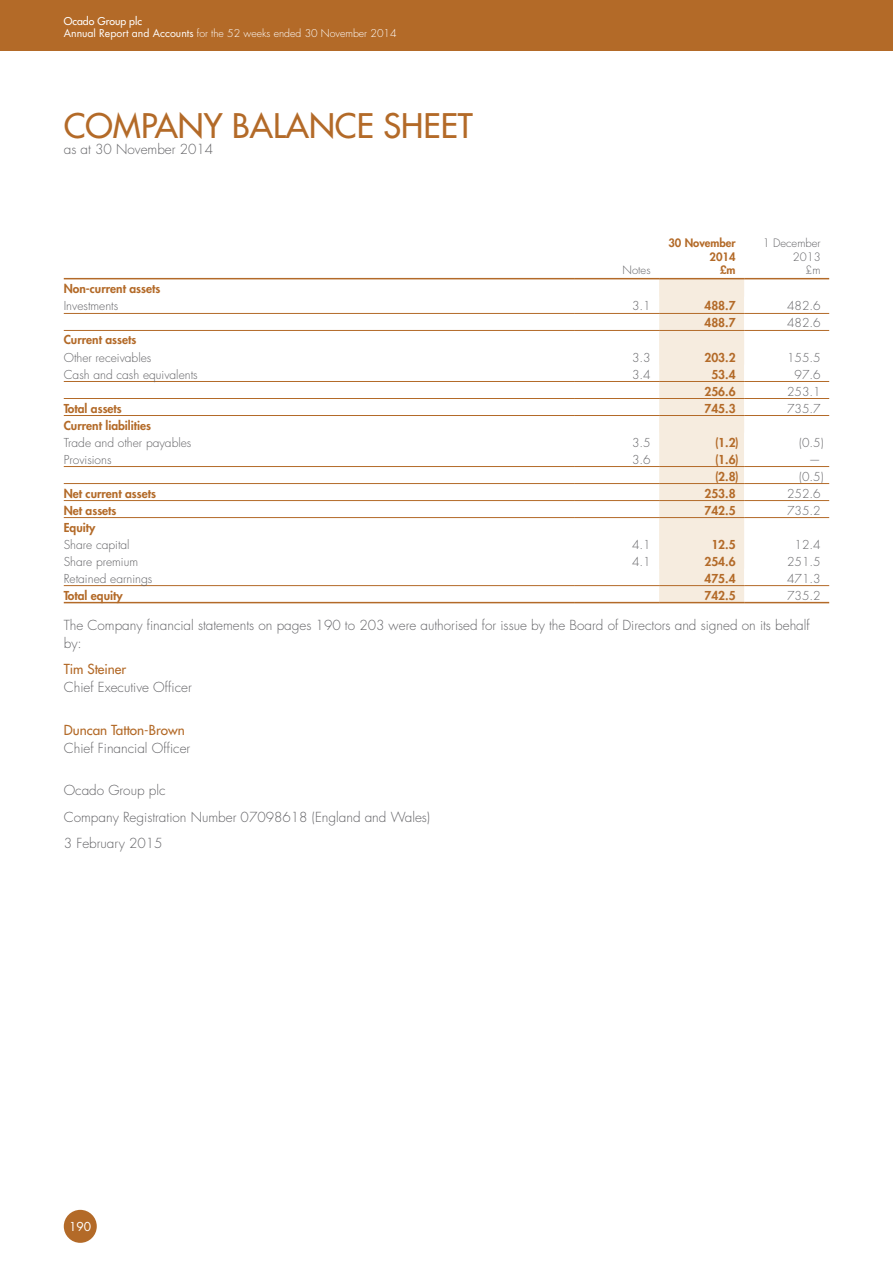
<style>
.page{position:relative;width:893px;height:1263px;background:#fff}
.page>*{position:absolute;margin:0;border:0;box-sizing:border-box;transform-origin:0 0}
.Financial-headingLev{font:500 33px "Futura Std";color:#b36a28}
.Financial-body{font:300 13.5px/18px "Futura Std";color:#636366}
.Financial-strapline{font:300 13.5px "Futura Std";color:#636366}
.TablePlainText{font:300 12px "Futura Std";color:#636366}
.TablePlainText-2{font:800 12px "Futura Std";color:#b36a28}
.TableDefault{font:300 12px "Futura Std";color:#636366}
.TableDefault-2{font:800 12px "Futura Std";color:#b36a28}
.t1{font:12px "Futura Std";color:#fff}
.TableHeader{font:300 11.25px/13.5px "Futura Std";color:#636366;text-align:right}
.TableHeader-2{font:800 11.25px/13.5px "Futura Std";color:#b36a28;text-align:right}
.t2{font:300 10.5px/12px "Futura Std";color:#fff}
.s1{font-weight:500}
.s2{font-weight:400}
.s3{font-weight:500;color:#b36a28}
</style>
<div class="page">
<div style="left:64px;top:1210px;width:33px;height:33px;background:#b36a28;border-radius:50%"></div>
<div style="left:0;top:0;width:893px;height:51px;background:#b36a28"></div>
<svg style="left:659px;top:279px;width:85px;height:323px"></svg>
<svg style="left:574px;top:296px;width:255px;height:289px"></svg>
<hr style="left:64px;top:278px;width:510px;height:1px;background:#b36a28">
<hr style="left:574px;top:278px;width:85px;height:1px;background:#b36a28">
<hr style="left:659px;top:278px;width:85px;height:1px;background:#b36a28">
<hr style="left:744px;top:278px;width:85px;height:1px;background:#b36a28">
<hr style="left:64px;top:313px;width:510px;height:1px;background:#b36a28">
<hr style="left:574px;top:313px;width:85px;height:1px;background:#b36a28">
<hr style="left:64px;top:602px;width:510px;height:1px;background:#b36a28">
<hr style="left:659px;top:313px;width:85px;height:1px;background:#b36a28">
<hr style="left:574px;top:602px;width:85px;height:1px;background:#b36a28">
<hr style="left:744px;top:313px;width:85px;height:1px;background:#b36a28">
<hr style="left:659px;top:602px;width:85px;height:1px;background:#b36a28">
<hr style="left:744px;top:602px;width:85px;height:1px;background:#b36a28">
<hr style="left:64px;top:585px;width:510px;height:1px;background:#b36a28">
<hr style="left:574px;top:585px;width:85px;height:1px;background:#b36a28">
<hr style="left:659px;top:585px;width:85px;height:1px;background:#b36a28">
<hr style="left:744px;top:585px;width:85px;height:1px;background:#b36a28">
<hr style="left:64px;top:517px;width:510px;height:1px;background:#b36a28">
<hr style="left:574px;top:517px;width:85px;height:1px;background:#b36a28">
<hr style="left:659px;top:517px;width:85px;height:1px;background:#b36a28">
<hr style="left:744px;top:517px;width:85px;height:1px;background:#b36a28">
<hr style="left:64px;top:415px;width:510px;height:1px;background:#b36a28">
<hr style="left:574px;top:415px;width:85px;height:1px;background:#b36a28">
<hr style="left:659px;top:415px;width:85px;height:1px;background:#b36a28">
<hr style="left:64px;top:381px;width:510px;height:1px;background:#b36a28">
<hr style="left:744px;top:415px;width:85px;height:1px;background:#b36a28">
<hr style="left:64px;top:330px;width:510px;height:1px;background:#b36a28">
<hr style="left:574px;top:381px;width:85px;height:1px;background:#b36a28">
<hr style="left:574px;top:330px;width:85px;height:1px;background:#b36a28">
<hr style="left:659px;top:381px;width:85px;height:1px;background:#b36a28">
<hr style="left:659px;top:330px;width:85px;height:1px;background:#b36a28">
<hr style="left:744px;top:381px;width:85px;height:1px;background:#b36a28">
<hr style="left:744px;top:330px;width:85px;height:1px;background:#b36a28">
<hr style="left:64px;top:398px;width:510px;height:1px;background:#b36a28">
<hr style="left:574px;top:398px;width:85px;height:1px;background:#b36a28">
<hr style="left:659px;top:398px;width:85px;height:1px;background:#b36a28">
<hr style="left:744px;top:398px;width:85px;height:1px;background:#b36a28">
<hr style="left:64px;top:466px;width:510px;height:1px;background:#b36a28">
<hr style="left:574px;top:466px;width:85px;height:1px;background:#b36a28">
<hr style="left:659px;top:466px;width:85px;height:1px;background:#b36a28">
<hr style="left:744px;top:466px;width:85px;height:1px;background:#b36a28">
<hr style="left:64px;top:483px;width:510px;height:1px;background:#b36a28">
<hr style="left:574px;top:483px;width:85px;height:1px;background:#b36a28">
<hr style="left:659px;top:483px;width:85px;height:1px;background:#b36a28">
<hr style="left:744px;top:483px;width:85px;height:1px;background:#b36a28">
<hr style="left:64px;top:500px;width:510px;height:1px;background:#b36a28">
<hr style="left:574px;top:500px;width:85px;height:1px;background:#b36a28">
<hr style="left:659px;top:500px;width:85px;height:1px;background:#b36a28">
<hr style="left:744px;top:500px;width:85px;height:1px;background:#b36a28">
<p class="t2" style="left:64px;top:16px;width:334px"><span class="s1">Ocado Group plc<br></span><span class="s2">Annual Report and Accounts</span> for the 52 weeks ended 30 November 2014</p>
<p class="Financial-headingLev" style="left:64px;top:105px;width:411px">COMPANY BALANCE SHEET</p>
<p class="Financial-strapline" style="left:64px;top:141px;width:151px">as at 30 November 2014</p>
<p class="TableHeader" style="left:623px;top:264px;width:29px">Notes</p>
<p class="TableHeader-2" style="left:668px;top:236px;width:69px">30 November<br>2014</p>
<p class="TableHeader-2" style="left:720px;top:263px;width:17px">£m</p>
<p class="TableHeader" style="left:763px;top:237px;width:59px">1 December<br>2013</p>
<p class="TableHeader" style="left:805px;top:264px;width:17px">£m</p>
<p class="TablePlainText-2" style="left:64px;top:281px;width:98px">Non-current assets</p>
<p class="TablePlainText" style="left:64px;top:299px;width:56px">Investments</p>
<p class="TableDefault" style="left:632px;top:299px;width:20px">3.1</p>
<p class="TableDefault-2" style="left:704px;top:298px;width:33px">488.7</p>
<p class="TableDefault" style="left:787px;top:299px;width:35px">482.6</p>
<p class="TableDefault-2" style="left:704px;top:315px;width:33px">488.7</p>
<p class="TableDefault" style="left:787px;top:316px;width:35px">482.6</p>
<p class="TablePlainText-2" style="left:64px;top:332px;width:74px">Current assets</p>
<p class="TablePlainText" style="left:64px;top:350px;width:89px">Other receivables</p>
<p class="TableDefault" style="left:632px;top:350px;width:20px">3.3</p>
<p class="TableDefault-2" style="left:704px;top:349px;width:33px">203.2</p>
<p class="TableDefault" style="left:787px;top:350px;width:35px">155.5</p>
<p class="TablePlainText" style="left:64px;top:367px;width:135px">Cash and cash equivalents</p>
<p class="TableDefault" style="left:632px;top:367px;width:20px">3.4</p>
<p class="TableDefault-2" style="left:711px;top:366px;width:26px">53.4</p>
<p class="TableDefault" style="left:795px;top:367px;width:28px">97.6</p>
<p class="TableDefault-2" style="left:704px;top:383px;width:33px">256.6</p>
<p class="TableDefault" style="left:787px;top:384px;width:35px">253.1</p>
<p class="TablePlainText-2" style="left:64px;top:400px;width:60px">Total assets</p>
<p class="TableDefault-2" style="left:704px;top:400px;width:33px">745.3</p>
<p class="TableDefault" style="left:787px;top:401px;width:35px">735.7</p>
<p class="TablePlainText-2" style="left:64px;top:417px;width:89px">Current liabilities</p>
<p class="TablePlainText" style="left:64px;top:435px;width:129px">Trade and other payables</p>
<p class="TableDefault" style="left:632px;top:435px;width:20px">3.5</p>
<p class="TableDefault-2" style="left:715px;top:434px;width:25px">(1.2)</p>
<p class="TableDefault" style="left:799px;top:435px;width:26px">(0.5)</p>
<p class="TablePlainText" style="left:64px;top:452px;width:49px">Provisions</p>
<p class="TableDefault" style="left:632px;top:452px;width:20px">3.6</p>
<p class="TableDefault-2" style="left:715px;top:451px;width:25px">(1.6)</p>
<p class="TableDefault" style="left:809px;top:452px;width:13px">—</p>
<p class="TableDefault-2" style="left:715px;top:468px;width:25px">(2.8)</p>
<p class="TableDefault" style="left:799px;top:469px;width:26px">(0.5)</p>
<p class="TablePlainText-2" style="left:64px;top:485px;width:94px">Net current assets</p>
<p class="TableDefault-2" style="left:704px;top:485px;width:33px">253.8</p>
<p class="TableDefault" style="left:787px;top:486px;width:35px">252.6</p>
<p class="TablePlainText-2" style="left:64px;top:503px;width:54px">Net assets</p>
<p class="TableDefault-2" style="left:704px;top:503px;width:33px">742.5</p>
<p class="TableDefault" style="left:787px;top:503px;width:35px">735.2</p>
<p class="TablePlainText-2" style="left:64px;top:520px;width:33px">Equity</p>
<p class="TablePlainText" style="left:64px;top:537px;width:67px">Share capital</p>
<p class="TableDefault" style="left:632px;top:537px;width:20px">4.1</p>
<p class="TableDefault-2" style="left:711px;top:537px;width:26px">12.5</p>
<p class="TableDefault" style="left:795px;top:537px;width:28px">12.4</p>
<p class="TablePlainText" style="left:64px;top:554px;width:76px">Share premium</p>
<p class="TableDefault" style="left:632px;top:554px;width:20px">4.1</p>
<p class="TableDefault-2" style="left:704px;top:554px;width:33px">254.6</p>
<p class="TableDefault" style="left:787px;top:554px;width:35px">251.5</p>
<p class="TablePlainText" style="left:64px;top:571px;width:90px">Retained earnings</p>
<p class="TableDefault-2" style="left:704px;top:571px;width:33px">475.4</p>
<p class="TableDefault" style="left:787px;top:571px;width:35px">471.3</p>
<p class="TablePlainText-2" style="left:64px;top:588px;width:60px">Total equity</p>
<p class="TableDefault-2" style="left:704px;top:588px;width:33px">742.5</p>
<p class="TableDefault" style="left:787px;top:588px;width:35px">735.2</p>
<p class="Financial-body" style="left:64px;top:616px;width:747px">The Company financial statements on pages 190 to 203 were authorised for issue by the Board of Directors and signed on its behalf by:</p>
<p class="Financial-body" style="left:64px;top:661px;width:129px"><span class="s3">Tim Steiner<br></span>Chief Executive Officer</p>
<p class="Financial-body" style="left:64px;top:721px;width:128px"><span class="s3">Duncan Tatton-Brown<br></span>Chief Financial Officer</p>
<p class="Financial-body" style="left:64px;top:782px;width:103px">Ocado Group plc</p>
<p class="Financial-body" style="left:64px;top:808px;width:368px">Company Registration Number 07098618 (England and Wales)</p>
<p class="Financial-body" style="left:64px;top:835px;width:100px">3 February 2015</p>
<p class="t1" style="left:69px;top:1219px;width:24px">190</p>
</div>
